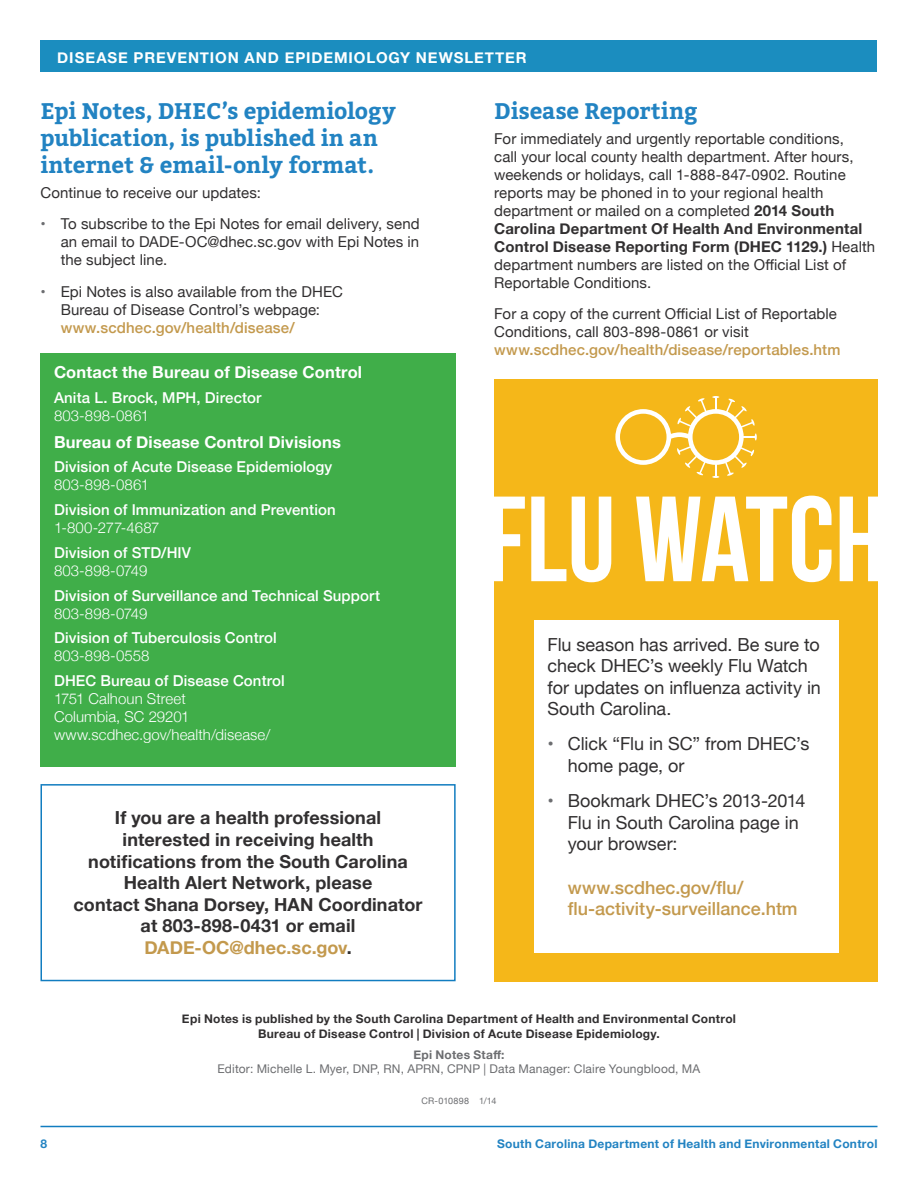
<style>
.page{position:relative;width:918px;height:1188px;background:#fff}
.page>*{position:absolute;margin:0;border:0;box-sizing:border-box;transform-origin:0 0}
.t1{font:120.9px "Bebas Neue";color:#fff}
.t2{font:700 22.5px/27px "Bitter";color:#2283c2}
.t3{font:18px/21.6px "Helvetica Neue";letter-spacing:-.005em;color:#312f30}
.t4{font:700 18px/21.6px "Helvetica Neue";letter-spacing:.005em;color:#312f30;text-align:center}
.t5{font:500 18px/21.6px "Helvetica Neue";color:#c3994d}
.t6{font:700 16.5px "Helvetica Neue";letter-spacing:.01em;color:#fff}
.t7{font:15px/18px "Helvetica Neue";letter-spacing:.005em;color:#312f30}
.t8{font:500 15px "Helvetica Neue";letter-spacing:.01em;color:#fff}
.t9{font:300 15px/18px "Helvetica Neue";letter-spacing:.005em;color:#fff}
.t10{font:500 15px "Helvetica Neue";letter-spacing:.01em;color:#c3994d}
.t11{font:700 15px "Helvetica Neue";letter-spacing:.06em;color:#fff}
.t12{font:700 12px/14.4px "Helvetica Neue";letter-spacing:.025em;color:#312f30;text-align:center}
.t13{font:12px "Helvetica Neue";letter-spacing:.015em;color:#6c6d70}
.t14{font:700 12px "Helvetica Neue";letter-spacing:.025em;color:#2283c2}
.t15{font:700 12px "Helvetica Neue";letter-spacing:.025em;color:#6c6d70}
.t16{font:9px "Helvetica Neue";letter-spacing:.02em;color:#6c6d70}
.s1{font-weight:700}
.s2{color:#6c6d70}
.s3{color:#c3994d}
</style>
<div class="page">
<hr style="left:40px;top:1126px;width:838px;height:1px;background:#127dc0">
<div style="left:40px;top:40px;width:838px;height:32px;background:#1b8dbf"></div>
<div style="left:40px;top:353px;width:416px;height:413px;background:#40ae49"></div>
<div style="left:40px;top:784px;width:416px;height:197px;border:2px solid #127dc0"></div>
<div style="left:494px;top:379px;width:384px;height:602px;background:#f5b719"></div>
<svg style="left:615px;top:396px;width:142px;height:82px"></svg>
<div style="left:534px;top:620px;width:304px;height:333px;background:#fff"></div>
<p class="t11" style="left:57px;top:46px;width:471px">DISEASE PREVENTION AND EPIDEMIOLOGY NEWSLETTER</p>
<h2 class="t2" style="left:494px;top:98px;width:205px">Disease Reporting</h2>
<p class="t7" style="left:494px;top:130px;width:383px">For immediately and urgently reportable conditions,<br>call your local county health department. After hours, weekends or holidays, call 1-888-847-0902. Routine reports may be phoned in to your regional health department or mailed on a completed <span class="s1">2014 South Carolina Department Of Health And Environmental Control Disease Reporting Form (DHEC 1129.)</span> Health department numbers are listed on the Official List of Reportable Conditions.</p>
<p class="t7" style="left:494px;top:306px;width:344px">For a copy of the current Official List of Reportable<br>Conditions, call 803-898-0861 or visit</p>
<p class="t10" style="left:494px;top:338px;width:348px">www.scdhec.gov/health/disease/reportables.htm</p>
<p class="t6" style="left:54px;top:360px;width:310px">Contact the Bureau of Disease Control</p>
<p class="t8" style="left:54px;top:386px;width:209px">Anita L. Brock, MPH, Director</p>
<p class="t9" style="left:54px;top:406px;width:97px">803-898-0861</p>
<p class="t6" style="left:54px;top:429px;width:288px">Bureau of Disease Control Divisions</p>
<p class="t8" style="left:54px;top:455px;width:280px">Division of Acute Disease Epidemiology</p>
<p class="t9" style="left:54px;top:475px;width:97px">803-898-0861</p>
<p class="t8" style="left:54px;top:498px;width:283px">Division of Immunization and Prevention</p>
<p class="t9" style="left:54px;top:518px;width:107px">1-800-277-4687</p>
<p class="t8" style="left:54px;top:541px;width:139px">Division of STD/HIV</p>
<p class="t9" style="left:54px;top:561px;width:95px">803-898-0749</p>
<p class="t8" style="left:54px;top:583px;width:328px">Division of Surveillance and Technical Support</p>
<p class="t9" style="left:54px;top:604px;width:95px">803-898-0749</p>
<p class="t8" style="left:54px;top:626px;width:224px">Division of Tuberculosis Control</p>
<p class="t9" style="left:54px;top:646px;width:97px">803-898-0558</p>
<p class="t8" style="left:54px;top:669px;width:232px">DHEC Bureau of Disease Control</p>
<p class="t9" style="left:54px;top:689px;width:218px">1751 Calhoun Street<br>Columbia, SC 29201 www.scdhec.gov/health/disease/</p>
<h2 class="t2" style="left:40px;top:98px;width:357px">Epi Notes, DHEC’s epidemiology publication, is published in an internet &amp; email-only format.</h2>
<p class="t7" style="left:40px;top:184px;width:222px">Continue to receive our updates:</p>
<p class="t7" style="left:61px;top:216px;width:360px;text-align:justify;text-indent:-20px"><span class="s2">•</span> To subscribe to the Epi Notes for email delivery, send an email to DADE-OC@dhec.sc.gov with Epi Notes in the subject line.</p>
<p class="t7" style="left:40px;top:283px;width:304px;text-align:center"><span class="s2">•</span> Epi Notes is also available from the DHEC<br>Bureau of Disease Control’s webpage:</p>
<p class="t10" style="left:61px;top:315px;width:235px">www.scdhec.gov/health/disease/</p>
<h1 class="t1" style="left:485px;top:473px;width:403px">FLU WATCH</h1>
<p class="t3" style="left:548px;top:634px;width:275px">Flu season has arrived. Be sure to check DHEC’s weekly Flu Watch for updates on influenza activity in<br>South Carolina.</p>
<p class="t3" style="left:568px;top:734px;width:243px;text-indent:-20px"><span class="s2">•</span> Click “Flu in SC” from DHEC’s home page, or</p>
<p class="t3" style="left:568px;top:791px;width:239px;text-indent:-20px"><span class="s2">•</span> Bookmark DHEC’s 2013-2014<br>Flu in South Carolina page in your browser:</p>
<p class="t5" style="left:568px;top:876px;width:231px">www.scdhec.gov/flu/ flu-activity-surveillance.htm</p>
<p class="t4" style="left:74px;top:808px;width:350px">If you are a health professional interested in receiving health notifications from the South Carolina<br>Health Alert Network, please<br>contact Shana Dorsey, HAN Coordinator at 803-898-0431 or email<br><span class="s3">DADE-OC@dhec.sc.gov</span>.</p>
<p class="t12" style="left:182px;top:1012px;width:556px">Epi Notes is published by the South Carolina Department of Health and Environmental Control<br>Bureau of Disease Control | Division of Acute Disease Epidemiology.</p>
<p class="t15" style="left:413px;top:1045px;width:93px">Epi Notes Staff:</p>
<p class="t13" style="left:218px;top:1060px;width:484px">Editor: Michelle L. Myer, DNP, RN, APRN, CPNP | Data Manager: Claire Youngblood, MA</p>
<p class="t16" style="left:422px;top:1094px;width:76px">CR-010898 1/14</p>
<p class="t14" style="left:40px;top:1134px;width:8px">8</p>
<p class="t14" style="left:497px;top:1134px;width:382px">South Carolina Department of Health and Environmental Control</p>
</div>
